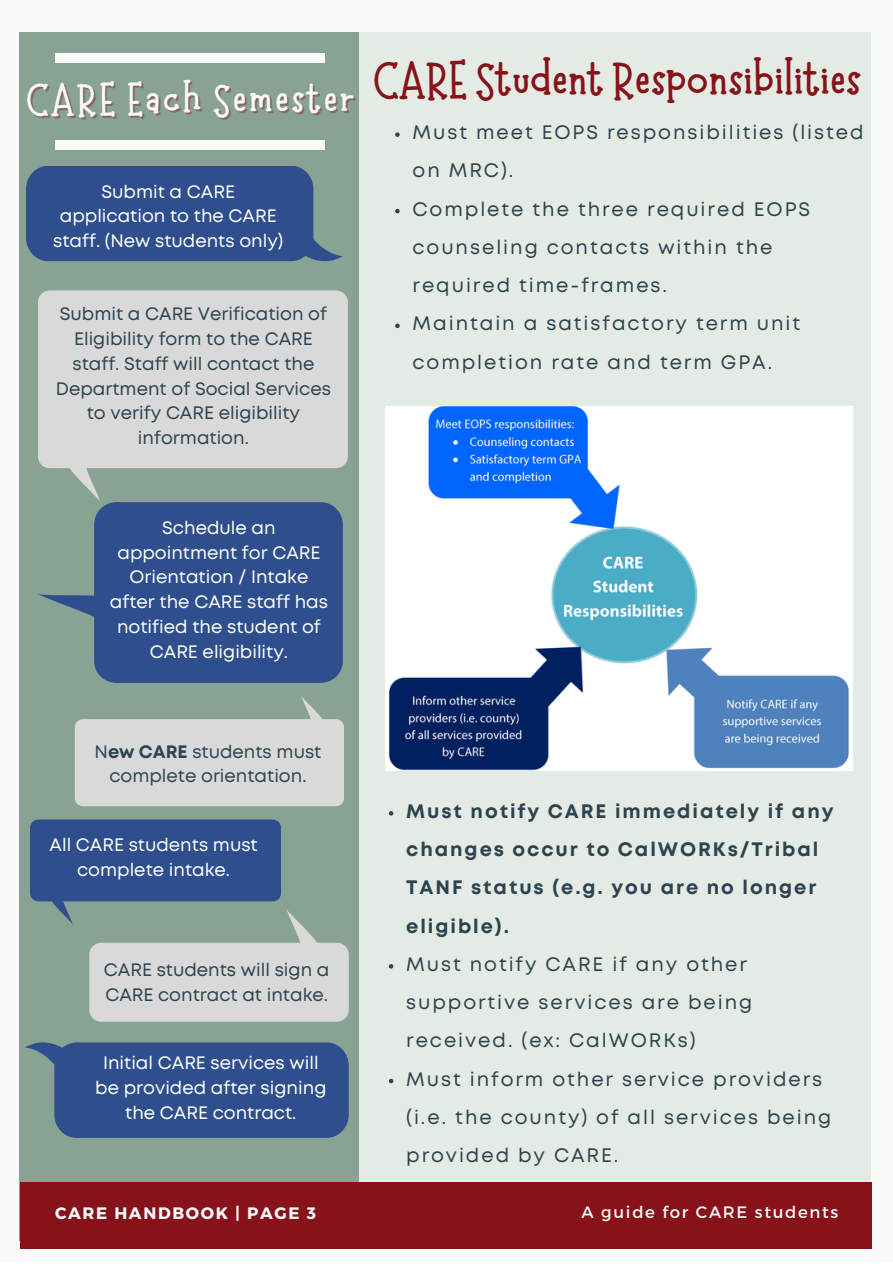
<style>
.page{position:relative;width:893px;height:1264px;background:#fff}
.page>*{position:absolute;margin:0;border:0;box-sizing:border-box;transform-origin:0 0}
.t1{font:700 49.5px "Moonlight";color:#881219}
.t2{font:700 43.5px "Moonlight";letter-spacing:.05em;color:#fafafa}
.t3{font:19.5px/38.2px "Mont";letter-spacing:.1em;color:#2c4450}
.t4{font:700 19.5px/38.2px "Mont";letter-spacing:.1em;color:#2c4450}
.t5{font:18px/24.8px "Mont";color:#fff;text-align:center}
.t6{font:18px/24.8px "Mont";color:#2c4450;text-align:center}
.t7{font:16.5px "Montserrat";letter-spacing:.1em;color:#fafafa}
.t8{font:700 16.5px "Montserrat";letter-spacing:.1em;color:#fafafa}
.s1{font-weight:700}
</style>
<div class="page">
<div style="left:0;top:0;width:892px;height:1262px;background:#fafafa"></div>
<div style="left:343px;top:32px;width:527px;height:1169px;background:#e3ebe4"></div>
<svg style="left:395px;top:132px;width:4px;height:5px"></svg>
<svg style="left:395px;top:209px;width:4px;height:4px"></svg>
<svg style="left:395px;top:323px;width:4px;height:5px"></svg>
<img style="left:385px;top:406px;width:467px;height:364px">
<div style="left:19px;top:32px;width:340px;height:1209px;background:#88a294"></div>
<div style="left:20px;top:1182px;width:851px;height:66px;background:#881219"></div>
<div style="left:55px;top:54px;width:270px;height:9px;background:#fafafa"></div>
<div style="left:55px;top:140px;width:270px;height:9px;background:#fafafa"></div>
<svg style="left:38px;top:290px;width:310px;height:211px;fill:#d9d9d9"></svg>
<svg style="left:38px;top:502px;width:305px;height:181px;fill:#2e4e8e"></svg>
<svg style="left:75px;top:696px;width:269px;height:110px"></svg>
<svg style="left:30px;top:819px;width:319px;height:202px"></svg>
<svg style="left:26px;top:166px;width:317px;height:95px;background:#36568e"></svg>
<svg style="left:25px;top:1042px;width:324px;height:95px;background:#36568e"></svg>
<svg style="left:389px;top:811px;width:4px;height:4px"></svg>
<svg style="left:389px;top:964px;width:4px;height:4px"></svg>
<svg style="left:389px;top:1078px;width:4px;height:5px"></svg>
<h2 class="t2" style="left:26px;top:75px;width:330px">CARE Each Semester</h2>
<p class="t5" style="left:53px;top:180px;width:232px">Submit a CARE application to the CARE staff. (New students only)</p>
<p class="t6" style="left:56px;top:303px;width:276px">Submit a CARE Verification of<br>Eligibility form to the CARE staff. Staff will contact the<br>Department of Social Services to verify CARE eligibility information.</p>
<h1 class="t1" style="left:373px;top:52px;width:490px">CARE Student Responsibilities</h1>
<p class="t3" style="left:412px;top:115px;width:452px">Must meet EOPS responsibilities (listed on MRC).<br>Complete the three required EOPS counseling contacts within the required time-frames.<br>Maintain a satisfactory term unit completion rate and term GPA.</p>
<p class="t5" style="left:110px;top:516px;width:220px">Schedule an appointment for CARE<br>Orientation / Intake after the CARE staff has notified the student of<br>CARE eligibility.</p>
<p class="t6" style="left:95px;top:740px;width:228px">N<span class="s1">ew CARE</span> students must complete orientation.</p>
<p class="t5" style="left:49px;top:833px;width:210px">All CARE students must complete intake.</p>
<p class="t6" style="left:104px;top:958px;width:227px;text-align:left">CARE students will sign a<br>CARE contract at intake.</p>
<p class="t5" style="left:95px;top:1051px;width:233px">Initial CARE services will be provided after signing the CARE contract.</p>
<p class="t4" style="left:406px;top:793px;width:429px">Must notify CARE immediately if any changes occur to CalWORKs/Tribal<br>TANF status (e.g. you are no longer eligible).</p>
<p class="t3" style="left:406px;top:946px;width:426px">Must notify CARE if any other supportive services are being received. (ex: CalWORKs)<br>Must inform other service providers (i.e. the county) of all services being provided by CARE.</p>
<p class="t8" style="left:55px;top:1202px;width:262px">CARE HANDBOOK | PAGE 3</p>
<p class="t7" style="left:581px;top:1201px;width:258px">A guide for CARE students</p>
</div>
